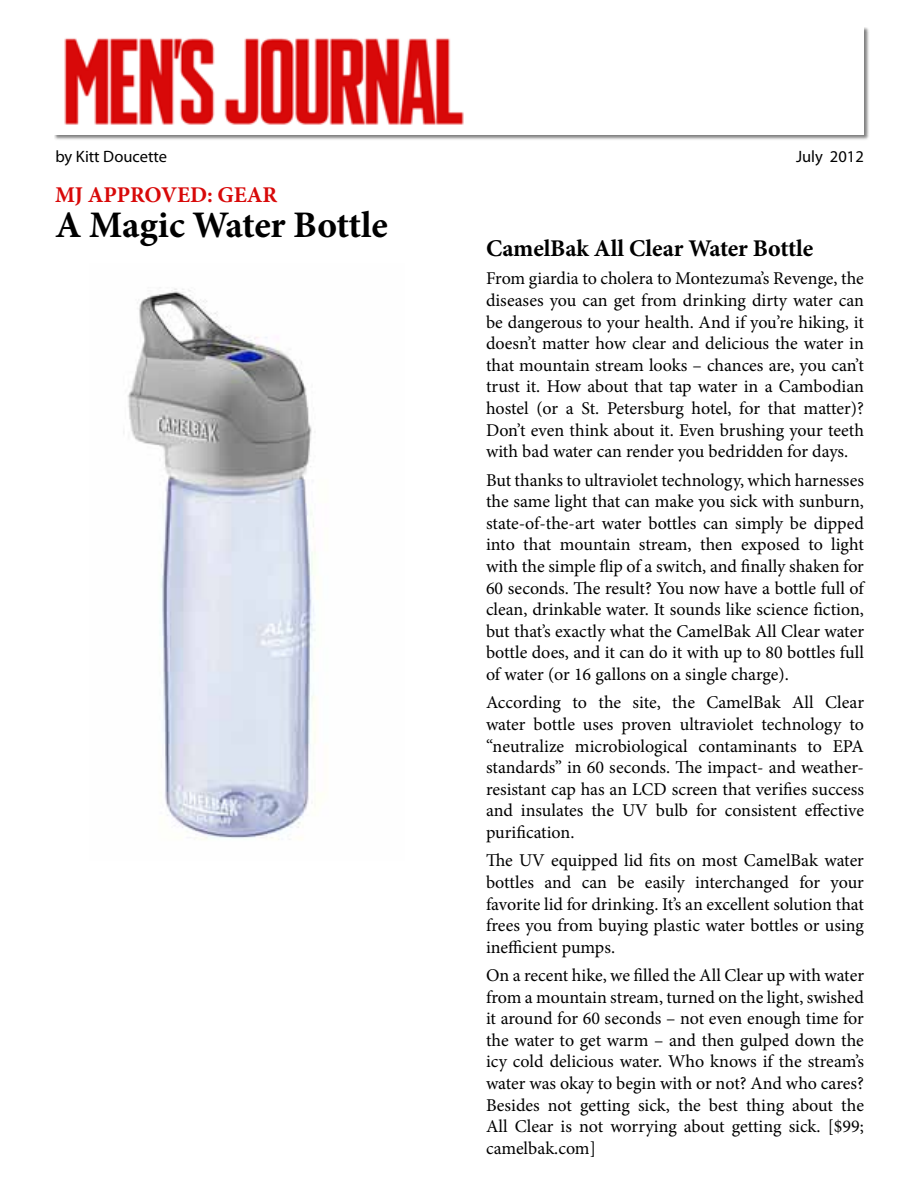
<style>
.page{position:relative;width:918px;height:1188px;background:#fff}
.page>*{position:absolute;margin:0;border:0;box-sizing:border-box;transform-origin:0 0}
.t1{font:700 37.5px "Minion Pro";letter-spacing:-.01em;color:#000}
.t2{font:700 24px "Minion Pro";letter-spacing:-.005em;color:#000}
.t3{font:700 22.5px "Minion Pro";letter-spacing:-.005em;color:#d80909}
.t4{font:18px/21.6px "Minion Pro";color:#000;text-align:justify}
.t5{font:16.5px "Myriad Pro";color:#000}
</style>
<div class="page">
<div style="left:54px;top:27px;width:816px;height:114px;background:#000;opacity:.5"></div>
<img style="left:54px;top:27px;width:810px;height:108px">
<img style="left:123px;top:288px;width:193px;height:552px">
<p class="t5" style="left:55px;top:147px;width:113px">by Kitt Doucette</p>
<p class="t5" style="left:796px;top:147px;width:69px">July 2012</p>
<p class="t3" style="left:55px;top:179px;width:224px">MJ APPROVED: GEAR</p>
<h1 class="t1" style="left:55px;top:199px;width:334px">A Magic Water Bottle</h1>
<h2 class="t2" style="left:486px;top:232px;width:329px">CamelBak All Clear Water Bottle</h2>
<p class="t4" style="left:486px;top:268px;width:380px">From giardia to cholera to Montezuma’s Revenge, the diseases you can get from drinking dirty water can be dangerous to your health. And if you’re hiking, it doesn’t matter how clear and delicious the water in that mountain stream looks – chances are, you can’t trust it. How about that tap water in a Cambodian hostel (or a St. Petersburg hotel, for that matter)?<br>Don’t even think about it. Even brushing your teeth with bad water can render you bedridden for days.</p>
<p class="t4" style="left:486px;top:469px;width:380px">But thanks to ultraviolet technology, which harnesses the same light that can make you sick with sunburn, state-of-the-art water bottles can simply be dipped into that mountain stream, then exposed to light with the simple flip of a switch, and finally shaken for 60 seconds. The result? You now have a bottle full of clean, drinkable water. It sounds like science fiction, but that’s exactly what the CamelBak All Clear water bottle does, and it can do it with up to 80 bottles full of water (or 16 gallons on a single charge).</p>
<p class="t4" style="left:486px;top:692px;width:380px">According to the site, the CamelBak All Clear water bottle uses proven ultraviolet technology to “neutralize microbiological contaminants to EPA standards” in 60 seconds. The impact- and weather&shy;resistant cap has an LCD screen that verifies success and insulates the UV bulb for consistent effective purification.</p>
<p class="t4" style="left:486px;top:850px;width:380px">The UV equipped lid fits on most CamelBak water bottles and can be easily interchanged for your favorite lid for drinking. It’s an excellent solution that frees you from buying plastic water bottles or using inefficient pumps.</p>
<p class="t4" style="left:486px;top:965px;width:380px">On a recent hike, we filled the All Clear up with water from a mountain stream, turned on the light, swished it around for 60 seconds – not even enough time for the water to get warm – and then gulped down the icy cold delicious water. Who knows if the stream’s water was okay to begin with or not? And who cares?<br>Besides not getting sick, the best thing about the All Clear is not worrying about getting sick. [$99; camelbak.com]</p>
</div>
